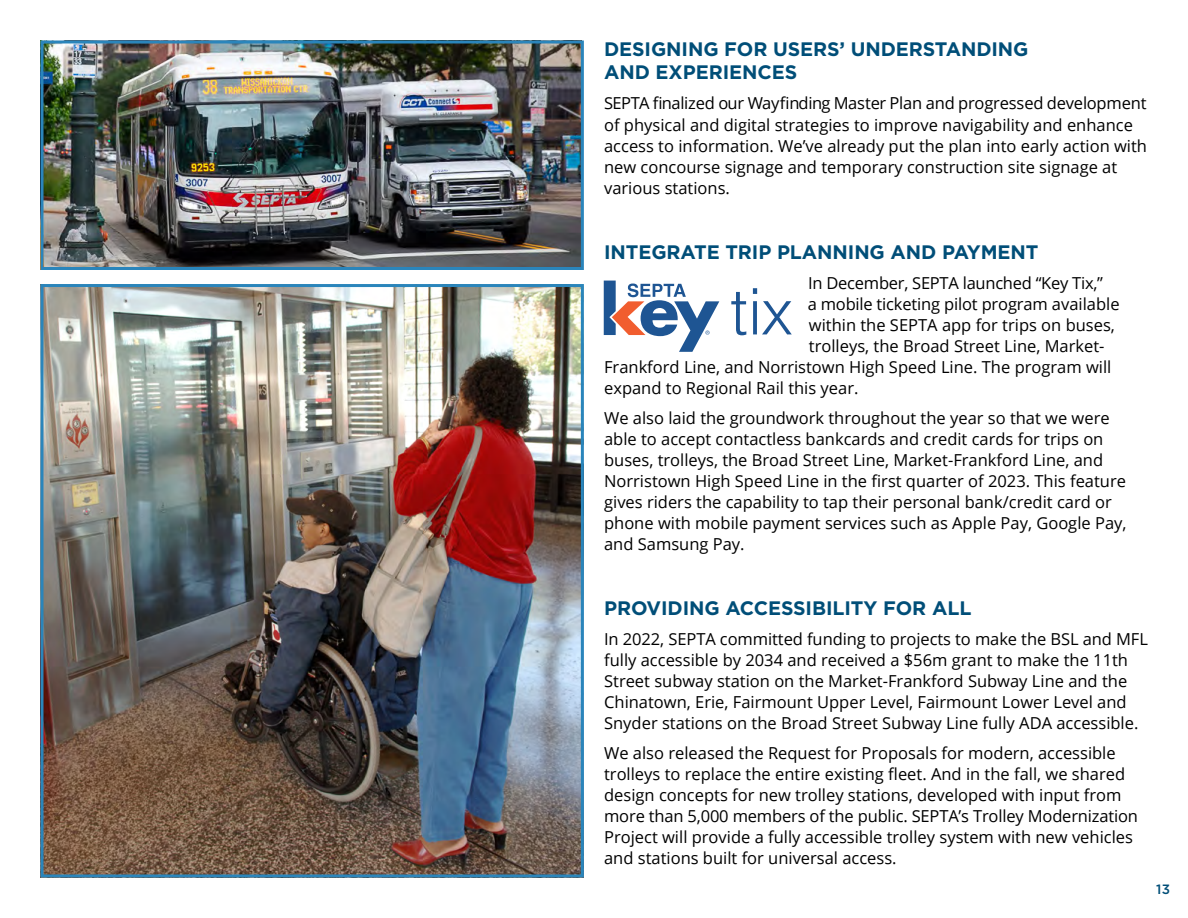
<style>
.page{position:relative;width:1188px;height:918px;background:#fff}
.page>*{position:absolute;margin:0;border:0;box-sizing:border-box;transform-origin:0 0}
.t1{font:700 19.5px/23.4px "Gotham";letter-spacing:-.005em;color:#004e78}
.t2{font:16.5px/21px "Open Sans";color:#000}
.t3{font:500 13.5px "Gotham";color:#004e78}
</style>
<div class="page">
<img style="left:44px;top:288px;width:536px;height:586px">
<div style="left:40px;top:284px;width:544px;height:594px;border:3px solid #2a85bb"></div>
<img style="left:44px;top:44px;width:536px;height:222px">
<div style="left:40px;top:40px;width:544px;height:230px;border:3px solid #2a85bb"></div>
<svg style="left:604px;top:281px;width:115px;height:71px"></svg>
<svg style="left:731px;top:292px;width:15px;height:43px"></svg>
<svg style="left:753px;top:301px;width:4px;height:33px"></svg>
<svg style="left:753px;top:288px;width:4px;height:6px"></svg>
<svg style="left:762px;top:301px;width:30px;height:33px"></svg>
<p class="t1" style="left:604px;top:37px;width:426px">DESIGNING FOR USERS’ UNDERSTANDING<br>AND EXPERIENCES</p>
<p class="t2" style="left:604px;top:93px;width:544px">SEPTA finalized our Wayfinding Master Plan and progressed development of physical and digital strategies to improve navigability and enhance access to information. We’ve already put the plan into early action with new concourse signage and temporary construction site signage at various stations.</p>
<p class="t1" style="left:604px;top:240px;width:436px">INTEGRATE TRIP PLANNING AND PAYMENT</p>
<p class="t2" style="left:808px;top:272px;width:296px">In December, SEPTA launched “Key Tix,”</p>
<p class="t2" style="left:808px;top:293px;width:313px">a mobile ticketing pilot program available</p>
<p class="t2" style="left:809px;top:314px;width:308px">within the SEPTA app for trips on buses,</p>
<p class="t2" style="left:809px;top:335px;width:297px">trolleys, the Broad Street Line, Market-</p>
<p class="t2" style="left:604px;top:356px;width:509px">Frankford Line, and Norristown High Speed Line. The program will</p>
<p class="t2" style="left:604px;top:377px;width:256px">expand to Regional Rail this year.</p>
<p class="t2" style="left:604px;top:407px;width:524px">We also laid the groundwork throughout the year so that we were able to accept contactless bankcards and credit cards for trips on buses, trolleys, the Broad Street Line, Market-Frankford Line, and Norristown High Speed Line in the first quarter of 2023. This feature gives riders the capability to tap their personal bank/credit card or phone with mobile payment services such as Apple Pay, Google Pay, and Samsung Pay.</p>
<p class="t1" style="left:604px;top:597px;width:369px">PROVIDING ACCESSIBILITY FOR ALL</p>
<p class="t2" style="left:604px;top:628px;width:545px">In 2022, SEPTA committed funding to projects to make the BSL and MFL fully accessible by 2034 and received a $56m grant to make the 11th Street subway station on the Market-Frankford Subway Line and the Chinatown, Erie, Fairmount Upper Level, Fairmount Lower Level and Snyder stations on the Broad Street Subway Line fully ADA accessible.</p>
<p class="t2" style="left:604px;top:742px;width:535px">We also released the Request for Proposals for modern, accessible trolleys to replace the entire existing fleet. And in the fall, we shared design concepts for new trolley stations, developed with input from more than 5,000 members of the public. SEPTA’s Trolley Modernization Project will provide a fully accessible trolley system with new vehicles and stations built for universal access.</p>
<p class="t3" style="left:1156px;top:880px;width:16px">13</p>
</div>
